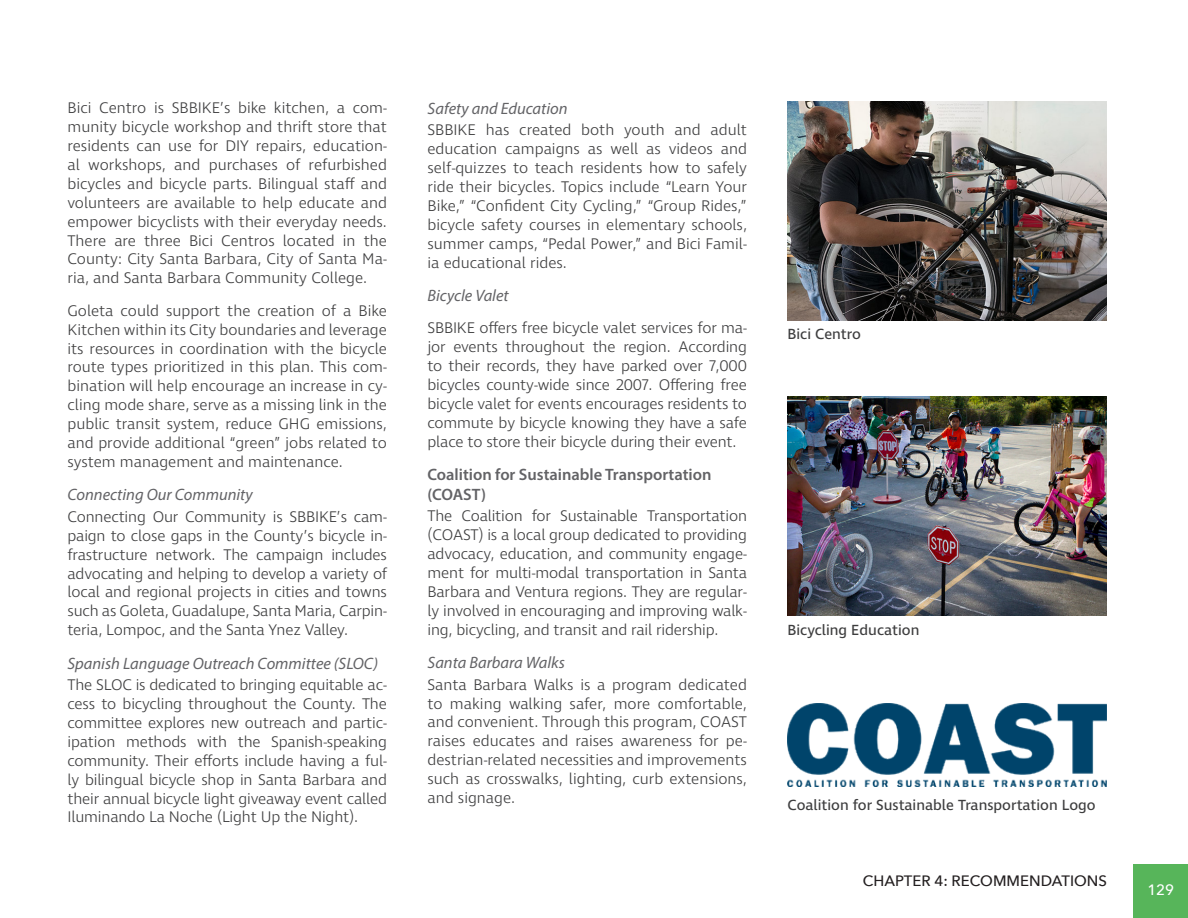
<style>
.page{position:relative;width:1188px;height:918px;background:#fff}
.page>*{position:absolute;margin:0;border:0;box-sizing:border-box;transform-origin:0 0}
._12_Sub_Sub-Subheade{font:italic 16.5px "Myriad Pro";color:#636366}
._12_Sub-Subheader{font:600 16.5px/19.8px "Myriad Pro";color:#636366}
._12_Body_Text{font:italic 16.5px "Myriad Pro";color:#636366}
._12_Body_Text-2{font:300 15.75px/18.9px "Ingra";letter-spacing:-.01em;color:#3e3e3f;text-align:justify}
.t1{font:15px "Ingra";color:#3e3e3f}
.t2{font:500 15px "Avenir Next";color:#231f20}
.t3{font:500 15px "Avenir Next";color:#fff}
</style>
<div class="page">
<div style="left:1134px;top:864px;width:54px;height:54px;background:#57b55a"></div>
<img style="left:788px;top:101px;width:319px;height:219px">
<img style="left:788px;top:397px;width:319px;height:219px">
<img style="left:788px;top:703px;width:319px;height:84px">
<p class="_12_Body_Text-2" style="left:68px;top:99px;width:321px">Bici Centro is SBBIKE’s bike kitchen, a com&shy;munity bicycle workshop and thrift store that residents can use for DIY repairs, education&shy;al workshops, and purchases of refurbished bicycles and bicycle parts. Bilingual staff and volunteers are available to help educate and empower bicyclists with their everyday needs.<br>There are three Bici Centros located in the County: City Santa Barbara, City of Santa Ma&shy;ria, and Santa Barbara Community College.</p>
<p class="_12_Body_Text-2" style="left:68px;top:302px;width:321px">Goleta could support the creation of a Bike Kitchen within its City boundaries and leverage its resources in coordination with the bicycle route types prioritized in this plan. This com&shy;bination will help encourage an increase in cy&shy;cling mode share, serve as a missing link in the public transit system, reduce GHG emissions, and provide additional “green” jobs related to system management and maintenance.</p>
<p class="_12_Sub_Sub-Subheade" style="left:68px;top:485px;width:187px">Connecting Our Community</p>
<p class="_12_Body_Text-2" style="left:68px;top:508px;width:321px">Connecting Our Community is SBBIKE’s cam&shy;paign to close gaps in the County’s bicycle in&shy;frastructure network. The campaign includes advocating and helping to develop a variety of local and regional projects in cities and towns such as Goleta, Guadalupe, Santa Maria, Carpin&shy;teria, Lompoc, and the Santa Ynez Valley.</p>
<p class="_12_Sub_Sub-Subheade" style="left:68px;top:653px;width:312px">Spanish Language Outreach Committee (SLOC)</p>
<p class="_12_Body_Text-2" style="left:68px;top:676px;width:321px">The SLOC is dedicated to bringing equitable ac&shy;cess to bicycling throughout the County. The committee explores new outreach and partic&shy;ipation methods with the Spanish-speaking community. Their efforts include having a ful&shy;ly bilingual bicycle shop in Santa Barbara and their annual bicycle light giveaway event called Iluminando La Noche (Light Up the Night).</p>
<p class="_12_Sub_Sub-Subheade" style="left:428px;top:98px;width:142px">Safety and Education</p>
<p class="_12_Body_Text-2" style="left:428px;top:121px;width:321px">SBBIKE has created both youth and adult education campaigns as well as videos and self-quizzes to teach residents how to safely ride their bicycles. Topics include “Learn Your Bike,” “Confident City Cycling,” “Group Rides,” bicycle safety courses in elementary schools, summer camps, “Pedal Power,” and Bici Famil&shy;ia educational rides.</p>
<p class="_12_Body_Text" style="left:428px;top:285px;width:83px">Bicycle Valet</p>
<p class="_12_Body_Text-2" style="left:428px;top:319px;width:321px">SBBIKE offers free bicycle valet services for ma&shy;jor events throughout the region. According to their records, they have parked over 7,000 bicycles county-wide since 2007. Offering free bicycle valet for events encourages residents to commute by bicycle knowing they have a safe place to store their bicycle during their event.</p>
<p class="_12_Sub-Subheader" style="left:428px;top:464px;width:285px">Coalition for Sustainable Transportation (COAST)</p>
<p class="_12_Body_Text-2" style="left:428px;top:507px;width:321px">The Coalition for Sustainable Transportation (COAST) is a local group dedicated to providing advocacy, education, and community engage&shy;ment for multi-modal transportation in Santa Barbara and Ventura regions. They are regular&shy;ly involved in encouraging and improving walk&shy;ing, bicycling, and transit and rail ridership.</p>
<p class="_12_Sub_Sub-Subheade" style="left:428px;top:652px;width:139px">Santa Barbara Walks</p>
<p class="_12_Body_Text-2" style="left:428px;top:676px;width:321px">Santa Barbara Walks is a program dedicated to making walking safer, more comfortable, and convenient. Through this program, COAST raises educates and raises awareness for pe&shy;destrian-related necessities and improvements such as crosswalks, lighting, curb extensions, and signage.</p>
<p class="t1" style="left:788px;top:324px;width:75px">Bici Centro</p>
<p class="t1" style="left:788px;top:621px;width:133px">Bicycling Education</p>
<p class="t1" style="left:788px;top:795px;width:310px">Coalition for Sustainable Transportation Logo</p>
<p class="t2" style="left:863px;top:868px;width:246px">CHAPTER 4: RECOMMENDATIONS</p>
<p class="t3" style="left:1147px;top:877px;width:28px">129</p>
</div>
